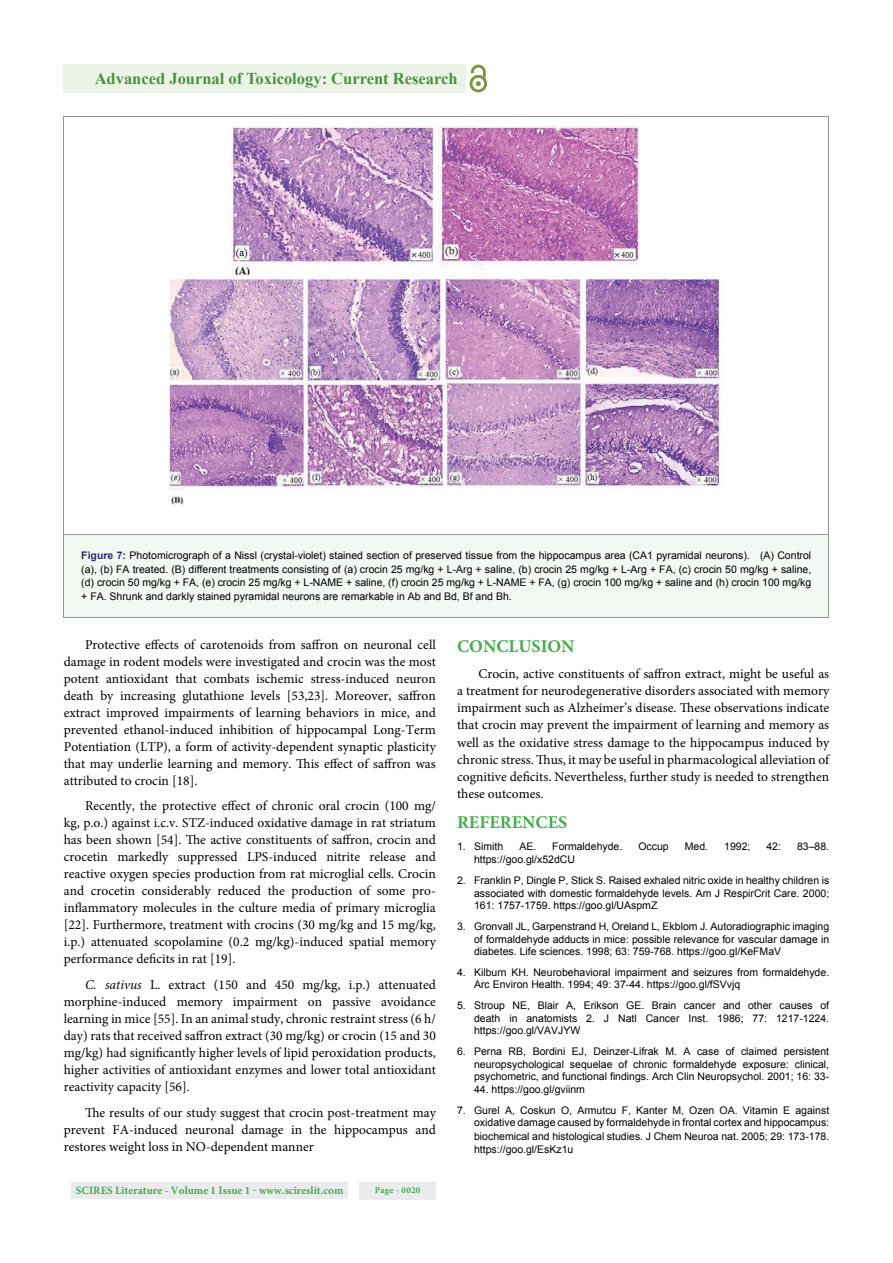
<style>
.page{position:relative;width:893px;height:1263px;background:#fff}
.page>*{position:absolute;margin:0;border:0;box-sizing:border-box;transform-origin:0 0}
.t1{font:700 18px "Minion Pro";color:#41ad49}
.t2{font:700 16.5px "Times New Roman";color:#4d9041}
.t3{font:13.5px/17px "Minion Pro";color:#000;text-align:justify}
.t4{font:700 11.25px "Minion Pro";color:#41ad49}
.t5{font:10.5px/12.5px "Arial";color:#000;text-align:justify}
.t6{font:700 9px "Minion Pro";letter-spacing:.03em;color:#41ad49}
.s1{font-weight:700;color:#20336c}
.s2{font-style:italic}
</style>
<div class="page">
<div style="left:63px;top:64px;width:403px;height:28px;background:#eaf3e6"></div>
<img style="left:470px;top:79px;width:17px;height:13px">
<svg style="left:471px;top:65px;width:15px;height:21px"></svg>
<div style="left:72px;top:1182px;width:276px;height:17px;background:#ebeaef"></div>
<div style="left:359px;top:1182px;width:77px;height:17px;background:#ebeaef"></div>
<div style="left:64px;top:534px;width:765px;height:83px;background:#f0f8f1"></div>
<hr style="left:64px;top:117px;width:765px;height:1px;background:#939598">
<hr style="left:64px;top:117px;width:1px;height:417px;background:#939598">
<hr style="left:829px;top:117px;width:1px;height:417px;background:#939598">
<hr style="left:64px;top:534px;width:765px;height:1px;background:#939598">
<hr style="left:64px;top:534px;width:1px;height:83px;background:#939598">
<hr style="left:829px;top:534px;width:1px;height:83px;background:#939598">
<hr style="left:64px;top:617px;width:765px;height:1px;background:#939598">
<img style="left:231px;top:126px;width:409px;height:149px">
<img style="left:170px;top:276px;width:552px;height:230px">
<p class="t2" style="left:95px;top:69px;width:364px">Advanced Journal of Toxicology: Current Research</p>
<p class="t5" style="left:81px;top:549px;width:731px;line-height:13.5px"><span class="s1">Figure 7:</span> Photomicrograph of a Nissl (crystal-violet) stained section of preserved tissue from the hippocampus area (CA1 pyramidal neurons). (A) Control (a), (b) FA treated. (B) different treatments consisting of (a) crocin 25 mg/kg + L-Arg + saline, (b) crocin 25 mg/kg + L-Arg + FA, (c) crocin 50 mg/kg + saline, (d) crocin 50 mg/kg + FA, (e) crocin 25 mg/kg + L-NAME + saline, (f) crocin 25 mg/kg + L-NAME + FA, (g) crocin 100 mg/kg + saline and (h) crocin 100 mg/kg + FA. Shrunk and darkly stained pyramidal neurons are remarkable in Ab and Bd, Bf and Bh.</p>
<p class="t3" style="left:64px;top:637px;width:374px;text-indent:21px">Protective effects of carotenoids from saffron on neuronal cell damage in rodent models were investigated and crocin was the most potent antioxidant that combats ischemic stress-induced neuron death by increasing glutathione levels [53,23]. Moreover, saffron extract improved impairments of learning behaviors in mice, and prevented ethanol-induced inhibition of hippocampal Long-Term Potentiation (LTP), a form of activity-dependent synaptic plasticity that may underlie learning and memory. This effect of saffron was attributed to crocin [18].</p>
<p class="t3" style="left:64px;top:799px;width:374px;text-indent:21px">Recently, the protective effect of chronic oral crocin (100 mg/ kg, p.o.) against i.c.v. STZ-induced oxidative damage in rat striatum has been shown [54]. The active constituents of saffron, crocin and crocetin markedly suppressed LPS-induced nitrite release and reactive oxygen species production from rat microglial cells. Crocin and crocetin considerably reduced the production of some pro&shy;inflammatory molecules in the culture media of primary microglia [22]. Furthermore, treatment with crocins (30 mg/kg and 15 mg/kg, i.p.) attenuated scopolamine (0.2 mg/kg)-induced spatial memory performance deficits in rat [19].</p>
<p class="t3" style="left:64px;top:977px;width:374px;text-indent:21px"><span class="s2">C. sativus</span> L. extract (150 and 450 mg/kg, i.p.) attenuated morphine-induced memory impairment on passive avoidance learning in mice [55]. In an animal study, chronic restraint stress (6 h/ day) rats that received saffron extract (30 mg/kg) or crocin (15 and 30 mg/kg) had significantly higher levels of lipid peroxidation products, higher activities of antioxidant enzymes and lower total antioxidant reactivity capacity [56].</p>
<p class="t3" style="left:64px;top:1105px;width:374px;text-indent:21px">The results of our study suggest that crocin post-treatment may prevent FA-induced neuronal damage in the hippocampus and restores weight loss in NO-dependent manner</p>
<p class="t4" style="left:76px;top:1186px;width:269px">SCIRES Literature - Volume 1 Issue 1 - www.scireslit.com</p>
<p class="t6" style="left:375px;top:1186px;width:47px">Page - 0020</p>
<h1 class="t1" style="left:457px;top:639px;width:119px">CONCLUSION</h1>
<p class="t3" style="left:457px;top:666px;width:374px;text-indent:21px">Crocin, active constituents of saffron extract, might be useful as a treatment for neurodegenerative disorders associated with memory impairment such as Alzheimer’s disease. These observations indicate that crocin may prevent the impairment of learning and memory as well as the oxidative stress damage to the hippocampus induced by chronic stress. Thus, it may be useful in pharmacological alleviation of cognitive deficits. Nevertheless, further study is needed to strengthen these outcomes.</p>
<h1 class="t1" style="left:457px;top:815px;width:112px">REFERENCES</h1>
<p class="t5" style="left:457px;top:840px;width:48px">1. Simith</p>
<p class="t5" style="left:519px;top:840px;width:104px">AE. Formaldehyde.</p>
<p class="t5" style="left:638px;top:840px;width:32px">Occup</p>
<p class="t5" style="left:685px;top:840px;width:25px">Med.</p>
<p class="t5" style="left:724px;top:840px;width:28px">1992;</p>
<p class="t5" style="left:766px;top:840px;width:16px">42:</p>
<p class="t5" style="left:797px;top:840px;width:34px">83–88.</p>
<p class="t5" style="left:474px;top:853px;width:102px">https://goo.gl/x52dCU</p>
<p class="t5" style="left:474px;top:874px;width:357px;text-indent:-17px">2. Franklin P, Dingle P, Stick S. Raised exhaled nitric oxide in healthy children is associated with domestic formaldehyde levels. Am J RespirCrit Care. 2000; 161: 1757-1759. https://goo.gl/UAspmZ</p>
<p class="t5" style="left:474px;top:920px;width:357px;text-indent:-17px">3. Gronvall JL, Garpenstrand H, Oreland L, Ekblom J. Autoradiographic imaging of formaldehyde adducts in mice: possible relevance for vascular damage in diabetes. Life sciences. 1998; 63: 759-768. https://goo.gl/KeFMaV</p>
<p class="t5" style="left:474px;top:966px;width:357px;text-indent:-17px">4. Kilburn KH. Neurobehavioral impairment and seizures from formaldehyde.<br>Arc Environ Health. 1994; 49: 37-44. https://goo.gl/fSVvjq</p>
<p class="t5" style="left:474px;top:1000px;width:357px;text-indent:-17px">5. Stroup NE, Blair A, Erikson GE. Brain cancer and other causes of death in anatomists 2. J Natl Cancer Inst. 1986; 77: 1217-1224. https://goo.gl/VAVJYW</p>
<p class="t5" style="left:474px;top:1045px;width:357px;text-indent:-17px">6. Perna RB, Bordini EJ, Deinzer-Lifrak M. A case of claimed persistent neuropsychological sequelae of chronic formaldehyde exposure: clinical, psychometric, and functional findings. Arch Clin Neuropsychol. 2001; 16: 33-</p>
<p class="t5" style="left:474px;top:1083px;width:112px">44. https://goo.gl/gviinm</p>
<p class="t5" style="left:457px;top:1104px;width:374px;text-align:right">7. Gurel A, Coskun O, Armutcu F, Kanter M, Ozen OA. Vitamin E against oxidative damage caused by formaldehyde in frontal cortex and hippocampus:</p>
<p class="t5" style="left:474px;top:1129px;width:357px;line-height:13.5px">biochemical and histological studies. J Chem Neuroa nat. 2005; 29: 173-178. https://goo.gl/EsKz1u</p>
</div>
